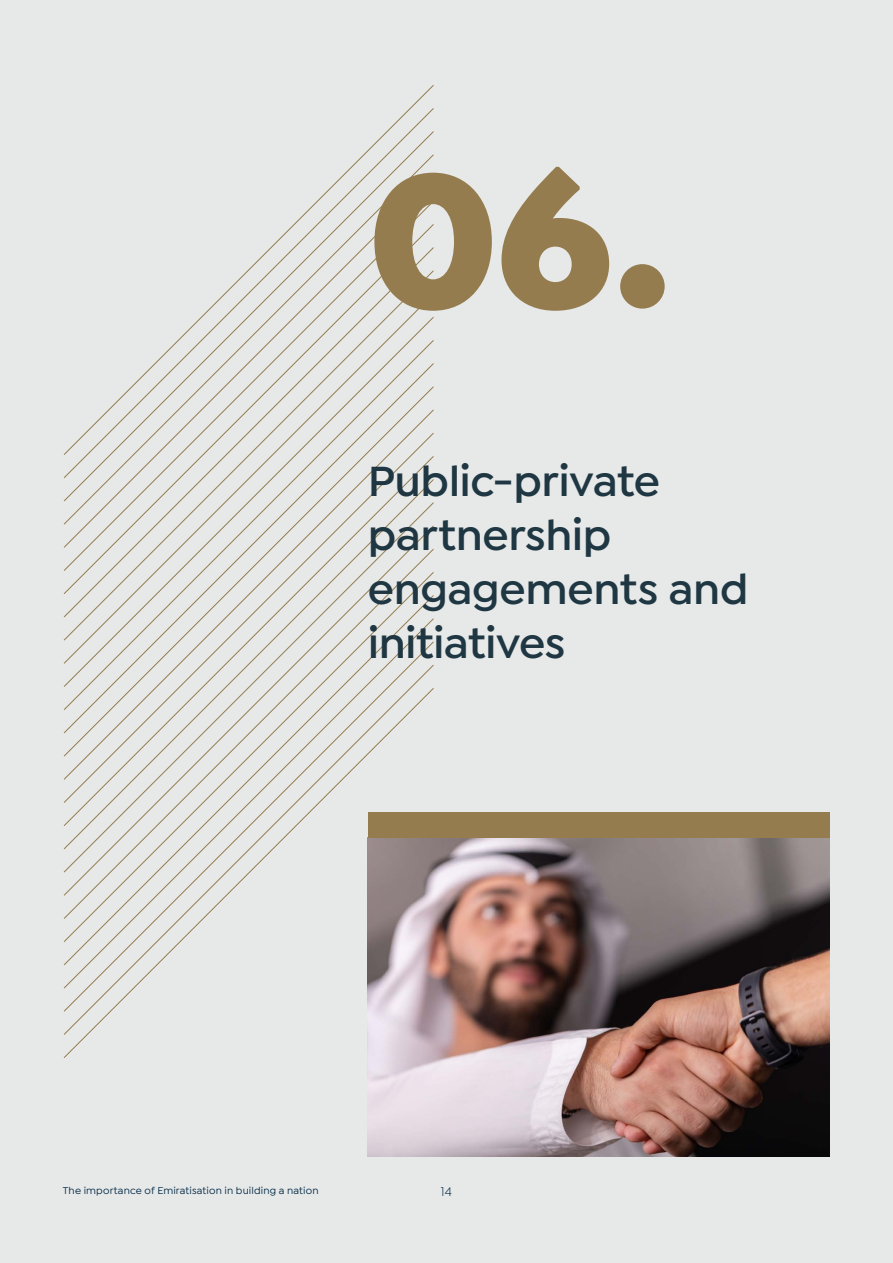
<style>
.page{position:relative;width:893px;height:1263px;background:#e7e8e8}
.page>*{position:absolute;margin:0;border:0;box-sizing:border-box;transform-origin:0 0}
.t1{font:900 195px "Isidora Sans";color:#947c4e}
.t2{font:600 45px/54px "Isidora Sans";letter-spacing:-.01em;color:#1f3742}
.t3{font:13.5px "Isidora Sans";color:#002945}
.t4{font:500 10.5px "Isidora Sans";letter-spacing:.015em;color:#002945}
</style>
<div class="page">
<svg style="left:318px;top:154px;width:116px;height:46px"></svg>
<svg style="left:271px;top:200px;width:163px;height:47px"></svg>
<svg style="left:225px;top:247px;width:209px;height:46px"></svg>
<svg style="left:178px;top:293px;width:256px;height:47px"></svg>
<svg style="left:132px;top:340px;width:302px;height:46px"></svg>
<svg style="left:86px;top:386px;width:348px;height:46px"></svg>
<svg style="left:63px;top:432px;width:371px;height:47px"></svg>
<svg style="left:63px;top:479px;width:371px;height:46px"></svg>
<svg style="left:63px;top:525px;width:371px;height:47px"></svg>
<svg style="left:63px;top:572px;width:371px;height:46px"></svg>
<svg style="left:63px;top:618px;width:371px;height:46px"></svg>
<svg style="left:63px;top:664px;width:371px;height:371px"></svg>
<img style="left:368px;top:838px;width:461px;height:319px">
<div style="left:368px;top:812px;width:461px;height:26px;background:#947c4e"></div>
<h1 class="t1" style="left:368px;top:116px;width:304px">06.</h1>
<p class="t2" style="left:368px;top:454px;width:382px">Public-private partnership engagements and initiatives</p>
<p class="t4" style="left:63px;top:1184px;width:257px">The importance of Emiratisation in building a nation</p>
<p class="t3" style="left:441px;top:1184px;width:13px">14</p>
</div>
